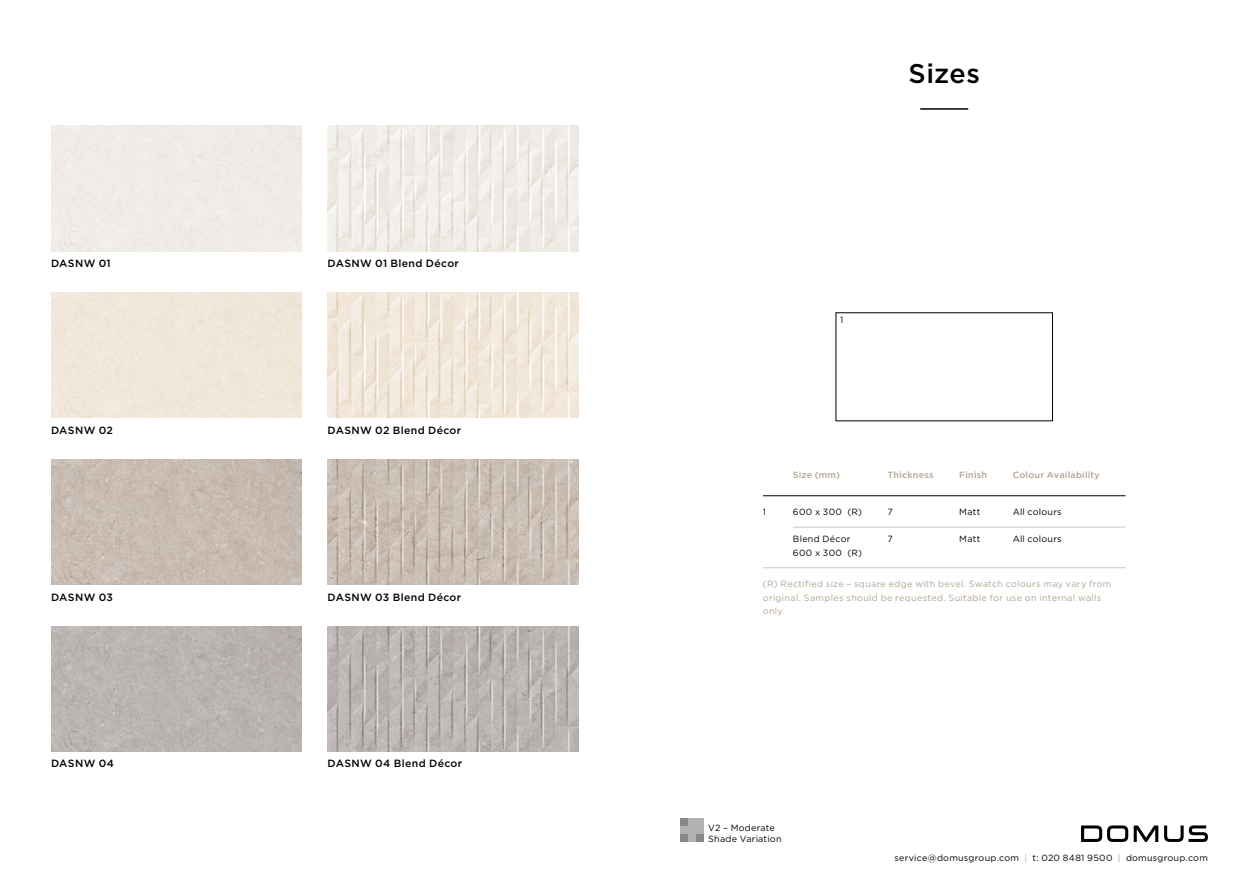
<style>
.page{position:relative;width:1259px;height:893px;background:#fff}
.page>*{position:absolute;margin:0;border:0;box-sizing:border-box;transform-origin:0 0}
.t1{font:500 27px "Gotham";letter-spacing:.02em;color:#000}
.t2{font:500 10.5px "Gotham";letter-spacing:.035em;color:#000}
.TABLE_DATA{font:9px "Gotham";letter-spacing:.03em;color:#000}
.TABLE_DATA-2{font:9px/13.5px "Gotham";letter-spacing:.035em;color:#b2a391}
.TABLE_DATA-3{font:500 9px "Gotham";letter-spacing:.025em;color:#b2a391}
.s1{color:#b2a391}
</style>
<div class="page">
<svg style="left:1164px;top:825px;width:44px;height:17px"></svg>
<svg style="left:1081px;top:825px;width:77px;height:17px"></svg>
<hr style="left:920px;top:108px;width:48px;height:2px;background:#000">
<div style="left:680px;top:819px;width:8px;height:7px;background:#878787"></div>
<div style="left:688px;top:819px;width:8px;height:7px;background:#b3b2b2"></div>
<div style="left:696px;top:819px;width:8px;height:7px;background:#b3b2b2"></div>
<div style="left:680px;top:826px;width:8px;height:8px;background:#b3b2b2"></div>
<div style="left:688px;top:826px;width:8px;height:8px;background:#b3b2b2"></div>
<div style="left:696px;top:826px;width:8px;height:8px;background:#b3b2b2"></div>
<div style="left:680px;top:834px;width:8px;height:8px;background:#878787"></div>
<div style="left:688px;top:834px;width:8px;height:8px;background:#b3b2b2"></div>
<div style="left:696px;top:834px;width:8px;height:8px;background:#878787"></div>
<hr style="left:763px;top:495px;width:362px;height:1px;background:#000">
<hr style="left:793px;top:527px;width:332px;height:1px;background:#d1c7c4">
<hr style="left:763px;top:567px;width:362px;height:1px;background:#d1c7c4">
<img style="left:327px;top:126px;width:251px;height:125px">
<img style="left:51px;top:459px;width:251px;height:126px">
<img style="left:327px;top:459px;width:251px;height:126px">
<img style="left:327px;top:292px;width:251px;height:126px">
<img style="left:51px;top:626px;width:251px;height:125px">
<img style="left:327px;top:626px;width:251px;height:125px">
<p class="t2" style="left:51px;top:256px;width:61px">DASNW 01</p>
<p class="t2" style="left:327px;top:256px;width:133px">DASNW 01 Blend Décor</p>
<p class="t2" style="left:51px;top:423px;width:63px">DASNW 02</p>
<p class="t2" style="left:327px;top:423px;width:135px">DASNW 02 Blend Décor</p>
<p class="t2" style="left:51px;top:590px;width:63px">DASNW 03</p>
<p class="t2" style="left:327px;top:590px;width:135px">DASNW 03 Blend Décor</p>
<p class="t2" style="left:51px;top:757px;width:64px">DASNW 04</p>
<p class="t2" style="left:327px;top:757px;width:136px">DASNW 04 Blend Décor</p>
<p class="t1" style="left:908px;top:55px;width:73px">Sizes</p>
<p class="TABLE_DATA" style="left:840px;top:314px;width:5px">1</p>
<p class="TABLE_DATA-3" style="left:959px;top:469px;width:29px">Finish</p>
<p class="TABLE_DATA" style="left:959px;top:506px;width:23px">Matt</p>
<p class="TABLE_DATA" style="left:959px;top:533px;width:23px">Matt</p>
<p class="TABLE_DATA-2" style="left:763px;top:577px;width:350px">(R) Rectified size – square edge with bevel. Swatch colours may vary from original. Samples should be requested. Suitable for use on internal walls only.</p>
<p class="TABLE_DATA-3" style="left:887px;top:469px;width:48px">Thickness</p>
<p class="TABLE_DATA-3" style="left:1012px;top:469px;width:89px">Colour Availability</p>
<p class="TABLE_DATA" style="left:887px;top:506px;width:7px">7</p>
<p class="TABLE_DATA" style="left:887px;top:533px;width:7px">7</p>
<p class="TABLE_DATA-3" style="left:793px;top:469px;width:49px">Size (mm)</p>
<p class="TABLE_DATA" style="left:1012px;top:506px;width:51px">All colours</p>
<p class="TABLE_DATA" style="left:1012px;top:533px;width:51px">All colours</p>
<p class="TABLE_DATA" style="left:763px;top:506px;width:5px">1</p>
<p class="TABLE_DATA" style="left:793px;top:506px;width:70px">600 x 300 (R)</p>
<p class="TABLE_DATA" style="left:793px;top:533px;width:59px">Blend Décor</p>
<p class="TABLE_DATA" style="left:793px;top:547px;width:70px">600 x 300 (R)</p>
<p class="TABLE_DATA" style="left:708px;top:822px;width:68px">V2 – Moderate</p>
<p class="TABLE_DATA" style="left:708px;top:833px;width:75px">Shade Variation</p>
<p class="TABLE_DATA" style="left:894px;top:852px;width:315px">service@domusgroup.com <span class="s1">|</span> t: 020 8481 9500 <span class="s1">|</span> domusgroup.com</p>
</div>
